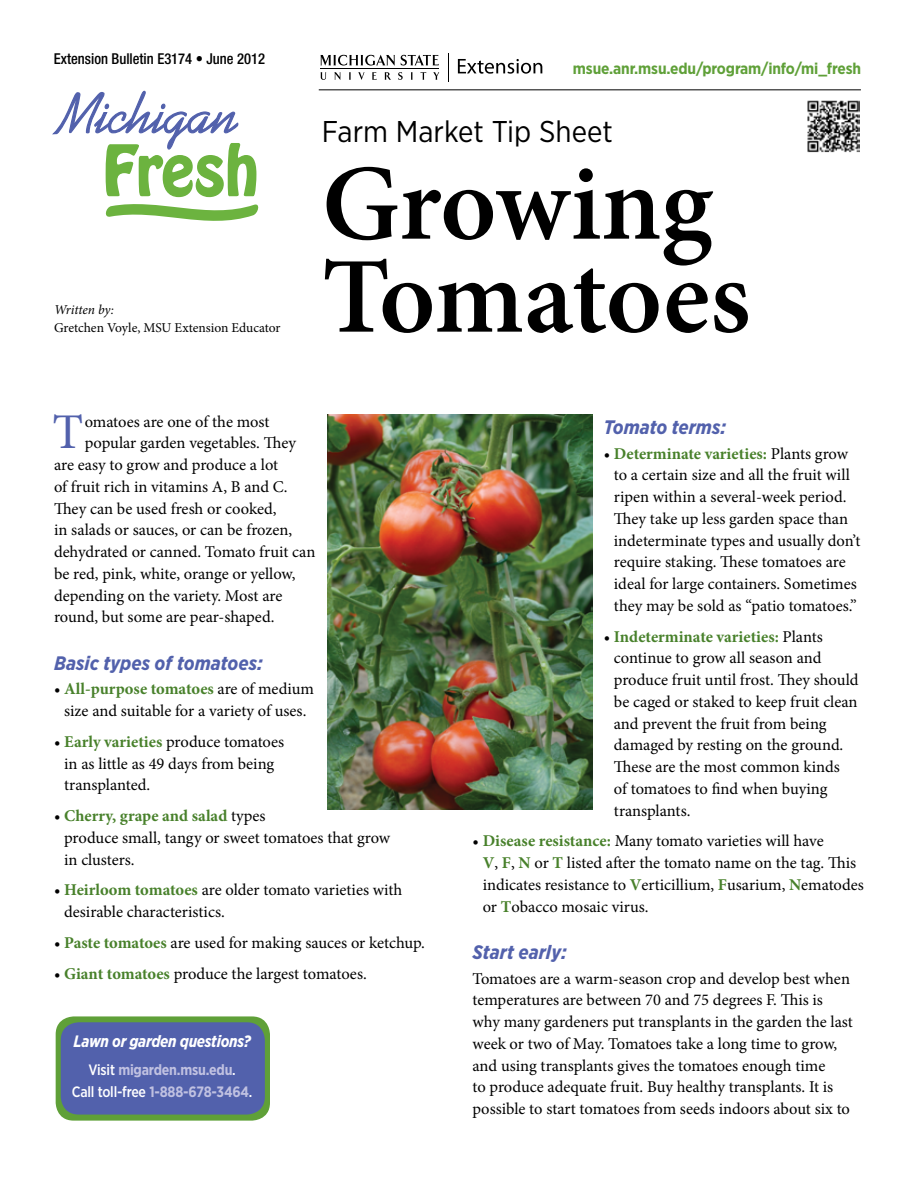
<style>
.page{position:relative;width:918px;height:1188px;background:#fff}
.page>*{position:absolute;margin:0;border:0;box-sizing:border-box;transform-origin:0 0}
.t1{font:600 108px "Minion Pro";letter-spacing:-.01em;color:#000}
.t2{font:49.95px "Minion Pro";color:#5261ac}
.t3{font:30px "Gotham Narrow";color:#000}
.t4{font:italic 700 19.5px "Gotham Narrow";color:#5261ac}
.t5{font:16.5px/21.8px "Minion Pro";letter-spacing:-.005em;color:#000}
.t6{font:italic 700 16.5px "Gotham Narrow";letter-spacing:-.015em;color:#fff;scale:.95 1}
.t7{font:700 15.75px "Gotham Narrow";letter-spacing:-.01em;color:#5fa038}
.t8{font:500 condensed 15px "Helvetica Neue LT Std";color:#000}
.t9{font:500 15px "Gotham Narrow";letter-spacing:-.015em;color:#fff;scale:.95 1}
.t10{font:700 15px "Gotham Narrow";letter-spacing:-.015em;color:#c0c1e1;scale:.95 1}
.t11{font:13.5px "Minion Pro";letter-spacing:-.005em;color:#000}
.t12{font:italic 13.5px "Minion Pro";letter-spacing:-.01em;color:#000}
.s1{font-weight:700;color:#48812b}
.s2{font-weight:500;color:#fff}
.s3{font-weight:700;color:#c0c1e1}
</style>
<div class="page">
<svg style="left:320px;top:72px;width:6px;height:8px"></svg>
<svg style="left:334px;top:72px;width:7px;height:8px"></svg>
<svg style="left:349px;top:72px;width:2px;height:8px"></svg>
<svg style="left:358px;top:72px;width:7px;height:8px"></svg>
<svg style="left:372px;top:72px;width:5px;height:8px"></svg>
<svg style="left:385px;top:72px;width:6px;height:8px"></svg>
<svg style="left:398px;top:72px;width:5px;height:8px"></svg>
<svg style="left:411px;top:72px;width:2px;height:8px"></svg>
<svg style="left:421px;top:72px;width:5px;height:8px"></svg>
<svg style="left:433px;top:72px;width:6px;height:8px"></svg>
<svg style="left:320px;top:55px;width:75px;height:11px"></svg>
<svg style="left:401px;top:55px;width:38px;height:11px"></svg>
<hr style="left:320px;top:68px;width:119px;height:1px;background:#000">
<svg style="left:458px;top:59px;width:84px;height:15px"></svg>
<svg style="left:448px;top:53px;width:1px;height:29px"></svg>
<hr style="left:319px;top:89px;width:542px;height:1px;background:#000">
<img style="left:807px;top:100px;width:53px;height:52px">
<svg style="left:52px;top:91px;width:206px;height:130px"></svg>
<div style="left:56px;top:1016px;width:214px;height:105px;background:#5fa038;border-radius:18px"></div>
<div style="left:61px;top:1022px;width:204px;height:93px;background:#5261ac;border-radius:18px"></div>
<img style="left:327px;top:415px;width:265px;height:395px">
<p class="t8" style="left:54px;top:50px;width:213px">Extension Bulletin E3174 • June 2012</p>
<p class="t12" style="left:54px;top:300px;width:61px">Written by:</p>
<p class="t11" style="left:54px;top:318px;width:228px">Gretchen Voyle, MSU Extension Educator</p>
<p class="t7" style="left:573px;top:58px;width:290px">msue.anr.msu.edu/program/info/mi_fresh</p>
<p class="t3" style="left:322px;top:113px;width:292px">Farm Market Tip Sheet</p>
<p class="t1" style="left:322px;top:129px;width:392px">Growing</p>
<p class="t1" style="left:322px;top:222px;width:430px">Tomatoes</p>
<p class="t2" style="left:53px;top:399px;width:32px">T</p>
<p class="t5" style="left:85px;top:411px;width:186px">omatoes are one of the most</p>
<p class="t5" style="left:85px;top:432px;width:213px">popular garden vegetables. They</p>
<p class="t5" style="left:54px;top:454px;width:226px">are easy to grow and produce a lot</p>
<p class="t5" style="left:54px;top:476px;width:235px">of fruit rich in vitamins A, B and C.</p>
<p class="t5" style="left:54px;top:498px;width:224px">They can be used fresh or cooked,</p>
<p class="t5" style="left:54px;top:519px;width:240px">in salads or sauces, or can be frozen,</p>
<p class="t5" style="left:54px;top:541px;width:263px">dehydrated or canned. Tomato fruit can</p>
<p class="t5" style="left:54px;top:563px;width:243px">be red, pink, white, orange or yellow,</p>
<p class="t5" style="left:54px;top:585px;width:230px">depending on the variety. Most are</p>
<p class="t5" style="left:54px;top:606px;width:222px">round, but some are pear-shaped.</p>
<p class="t4" style="left:54px;top:650px;width:210px">Basic types of tomatoes:</p>
<p class="t5" style="left:54px;top:678px;width:261px;text-align:center">• <span class="s1">All-purpose tomatoes</span> are of medium size and suitable for a variety of uses.</p>
<p class="t5" style="left:64px;top:731px;width:222px;text-indent:-10px">• <span class="s1">Early varieties</span> produce tomatoes in as little as 49 days from being transplanted.</p>
<p class="t5" style="left:64px;top:805px;width:327px;text-indent:-10px">• <span class="s1">Cherry, grape and salad</span> types<br>produce small, tangy or sweet tomatoes that grow in clusters.</p>
<p class="t5" style="left:64px;top:879px;width:340px;text-indent:-10px">• <span class="s1">Heirloom tomatoes</span> are older tomato varieties with desirable characteristics.</p>
<p class="t5" style="left:54px;top:932px;width:373px">• <span class="s1">Paste tomatoes</span> are used for making sauces or ketchup.</p>
<p class="t5" style="left:54px;top:963px;width:314px">• <span class="s1">Giant tomatoes</span> produce the largest tomatoes.</p>
<p class="t6" style="left:74px;top:1031px;width:188px">Lawn or garden questions?</p>
<p class="t10" style="left:89px;top:1060px;width:157px"><span class="s2">Visit</span> migarden.msu.edu<span class="s2">.</span></p>
<p class="t9" style="left:72px;top:1082px;width:192px">Call toll-free <span class="s3">1-888-678-3464</span>.</p>
<p class="t4" style="left:604px;top:415px;width:124px">Tomato terms:</p>
<p class="t5" style="left:614px;top:443px;width:248px;text-indent:-10px">• <span class="s1">Determinate varieties:</span> Plants grow to a certain size and all the fruit will ripen within a several-week period.<br>They take up less garden space than indeterminate types and usually don’t require staking. These tomatoes are ideal for large containers. Sometimes they may be sold as “patio tomatoes.”</p>
<p class="t5" style="left:614px;top:626px;width:246px;text-indent:-10px">• <span class="s1">Indeterminate varieties:</span> Plants continue to grow all season and produce fruit until frost. They should be caged or staked to keep fruit clean and prevent the fruit from being damaged by resting on the ground.<br>These are the most common kinds<br>of tomatoes to find when buying transplants.</p>
<p class="t5" style="left:483px;top:830px;width:383px;text-indent:-10px">• <span class="s1">Disease resistance:</span> Many tomato varieties will have<br><span class="s1">V</span>, <span class="s1">F</span>, <span class="s1">N</span> or <span class="s1">T</span> listed after the tomato name on the tag. This indicates resistance to <span class="s1">V</span>erticillium, <span class="s1">F</span>usarium, <span class="s1">N</span>ematodes or <span class="s1">T</span>obacco mosaic virus.</p>
<p class="t4" style="left:473px;top:940px;width:96px">Start early:</p>
<p class="t5" style="left:473px;top:968px;width:382px">Tomatoes are a warm-season crop and develop best when temperatures are between 70 and 75 degrees F. This is why many gardeners put transplants in the garden the last week or two of May. Tomatoes take a long time to grow, and using transplants gives the tomatoes enough time<br>to produce adequate fruit. Buy healthy transplants. It is possible to start tomatoes from seeds indoors about six to</p>
</div>
